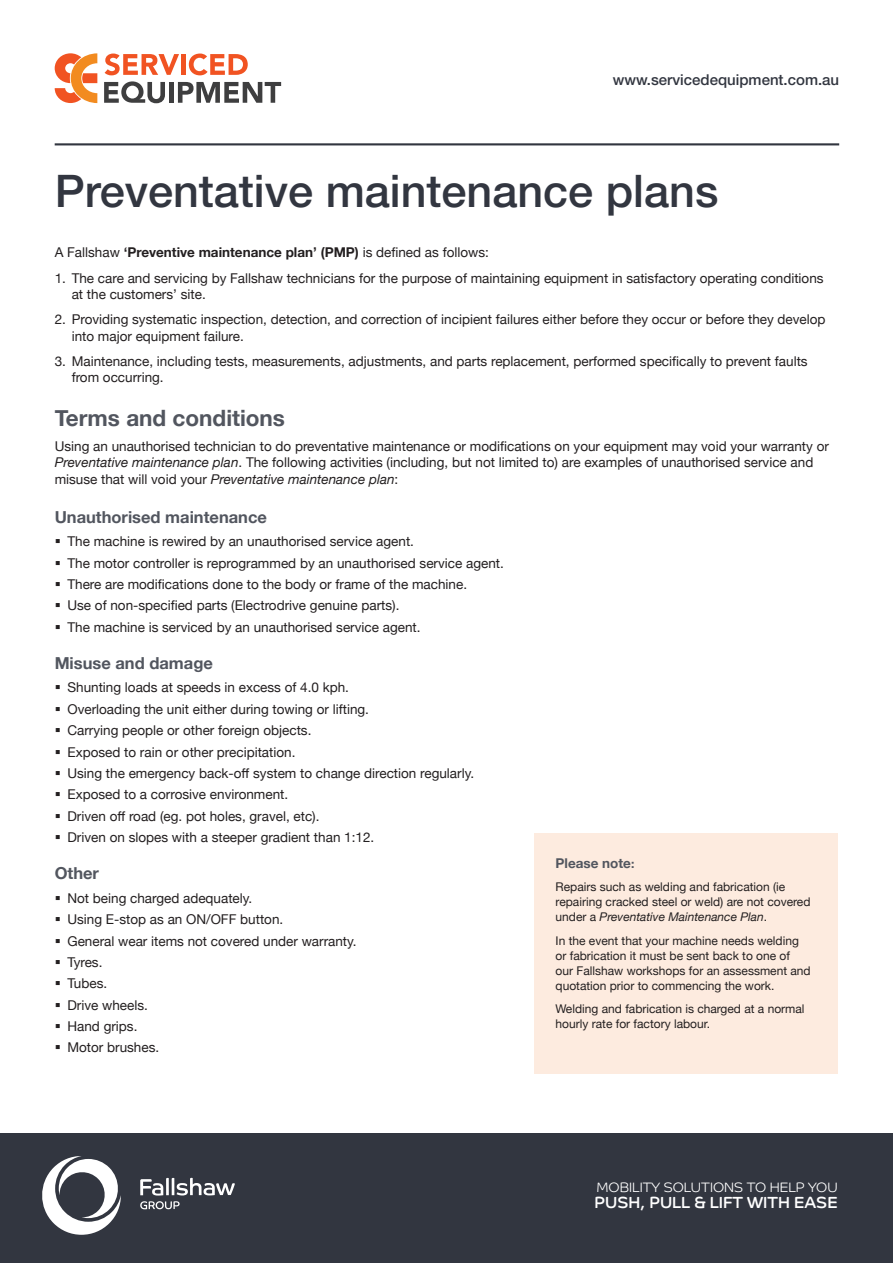
<style>
.page{position:relative;width:893px;height:1263px;background:#fff}
.page>*{position:absolute;margin:0;border:0;box-sizing:border-box;transform-origin:0 0}
.t1{font:500 45px "Helvetica Neue";color:#323640}
.Head_2{font:700 22.5px "Helvetica Neue";color:#52565f}
.Head_3{font:700 16.5px "Helvetica Neue";color:#52565f}
.t2{font:16.2px "Co Headline";color:#fff}
.t3{font:500 15px "Helvetica Neue";color:#323640}
.t4{font:300 13.65px "Co Headline";color:#fff}
.Body{font:13.5px/16.5px "Helvetica Neue";color:#231f20}
.Body-2{font:700 13.5px "Helvetica Neue";color:#231f20}
.Head_3-2{font:700 13.5px "Helvetica Neue";color:#52565f}
.Body-3{font:12px/15px "Helvetica Neue";color:#231f20}
.s1{font-weight:400}
.s2{font-style:italic}
.s3{font-size:12px}
</style>
<div class="page">
<hr style="left:55px;top:143px;width:784px;height:2px;background:#323640">
<svg style="left:105px;top:54px;width:74px;height:21px"></svg>
<div style="left:181px;top:54px;width:5px;height:21px;background:#f15322"></div>
<svg style="left:189px;top:54px;width:59px;height:21px"></svg>
<svg style="left:104px;top:81px;width:61px;height:22px"></svg>
<div style="left:169px;top:82px;width:5px;height:21px;background:#3e3e3f"></div>
<svg style="left:178px;top:82px;width:103px;height:21px"></svg>
<svg style="left:55px;top:53px;width:42px;height:50px"></svg>
<div style="left:0;top:1133px;width:893px;height:130px;background:#323640"></div>
<svg style="left:140px;top:1178px;width:95px;height:17px"></svg>
<svg style="left:140px;top:1201px;width:40px;height:8px"></svg>
<svg style="left:42px;top:1156px;width:79px;height:79px"></svg>
<div style="left:534px;top:833px;width:304px;height:241px;background:#fdebdf"></div>
<p class="t3" style="left:613px;top:67px;width:228px">www.servicedequipment.com.au</p>
<p class="t1" style="left:55px;top:155px;width:665px">Preventative maintenance plans</p>
<p class="Body-2" style="left:55px;top:242px;width:436px"><span class="s1">A Fallshaw</span> ‘Preventive maintenance plan’ (PMP) <span class="s1">is defined as follows:</span></p>
<p class="Body" style="left:72px;top:270px;width:753px;text-indent:-17px">1. The care and servicing by Fallshaw technicians for the purpose of maintaining equipment in satisfactory operating conditions at the customers’ site.</p>
<p class="Body" style="left:72px;top:312px;width:755px;text-indent:-17px">2. Providing systematic inspection, detection, and correction of incipient failures either before they occur or before they develop into major equipment failure.</p>
<p class="Body" style="left:72px;top:353px;width:737px;text-indent:-17px">3. Maintenance, including tests, measurements, adjustments, and parts replacement, performed specifically to prevent faults from occurring.</p>
<p class="Head_2" style="left:55px;top:400px;width:232px">Terms and conditions</p>
<p class="Body" style="left:55px;top:438px;width:776px">Using an unauthorised technician to do preventative maintenance or modifications on your equipment may void your warranty or<br><span class="s2">Preventative maintenance plan</span>. The following activities (including, but not limited to) are examples of unauthorised service and misuse that will void your <span class="s2">Preventative maintenance plan</span>:</p>
<p class="Head_3" style="left:55px;top:504px;width:214px">Unauthorised maintenance</p>
<p class="Body" style="left:55px;top:534px;width:361px">▪ The machine is rewired by an unauthorised service agent.</p>
<p class="Body" style="left:55px;top:555px;width:451px">▪ The motor controller is reprogrammed by an unauthorised service agent.</p>
<p class="Body" style="left:55px;top:577px;width:414px">▪ There are modifications done to the body or frame of the machine.</p>
<p class="Body" style="left:55px;top:598px;width:346px">▪ Use of non-specified parts (Electrodrive genuine parts).</p>
<p class="Body" style="left:55px;top:619px;width:367px">▪ The machine is serviced by an unauthorised service agent.</p>
<p class="Head_3" style="left:55px;top:650px;width:160px">Misuse and damage</p>
<p class="Body" style="left:55px;top:680px;width:296px">▪ Shunting loads at speeds in excess of 4.0 kph.</p>
<p class="Body" style="left:55px;top:702px;width:316px">▪ Overloading the unit either during towing or lifting.</p>
<p class="Body" style="left:55px;top:723px;width:258px">▪ Carrying people or other foreign objects.</p>
<p class="Body" style="left:55px;top:744px;width:242px">▪ Exposed to rain or other precipitation.</p>
<p class="Body" style="left:55px;top:766px;width:421px">▪ Using the emergency back-off system to change direction regularly.</p>
<p class="Body" style="left:55px;top:787px;width:235px">▪ Exposed to a corrosive environment.</p>
<p class="Body" style="left:55px;top:808px;width:266px">▪ Driven off road (eg. pot holes, gravel, etc).</p>
<p class="Body" style="left:55px;top:830px;width:321px">▪ Driven on slopes with a steeper gradient than 1:12.</p>
<p class="Head_3" style="left:55px;top:860px;width:46px">Other</p>
<p class="Body" style="left:55px;top:890px;width:199px">▪ Not being charged adequately.</p>
<p class="Body" style="left:55px;top:912px;width:230px">▪ Using E-stop as an ON/OFF button.</p>
<p class="Body" style="left:55px;top:933px;width:304px">▪ General wear items not covered under warranty.</p>
<p class="Body" style="left:55px;top:955px;width:49px">▪ Tyres.</p>
<p class="Body" style="left:55px;top:976px;width:54px">▪ Tubes.</p>
<p class="Body" style="left:55px;top:997px;width:95px">▪ Drive wheels.</p>
<p class="Body" style="left:55px;top:1019px;width:84px">▪ Hand grips.</p>
<p class="Body" style="left:55px;top:1040px;width:106px">▪ Motor brushes.</p>
<p class="Head_3-2" style="left:556px;top:852px;width:80px">Please note<span class="s3">:</span></p>
<p class="Body-3" style="left:556px;top:880px;width:256px">Repairs such as welding and fabrication (ie repairing cracked steel or weld) are not covered under a <span class="s2">Preventative Maintenance Plan</span>.</p>
<p class="Body-3" style="left:556px;top:934px;width:257px">In the event that your machine needs welding or fabrication it must be sent back to one of<br>our Fallshaw workshops for an assessment and quotation prior to commencing the work.</p>
<p class="Body-3" style="left:556px;top:1002px;width:251px">Welding and fabrication is charged at a normal hourly rate for factory labour.</p>
<p class="t4" style="left:596px;top:1179px;width:243px">MOBILITY SOLUTIONS TO HELP YOU</p>
<p class="t2" style="left:595px;top:1193px;width:245px">PUSH, PULL &amp; LIFT WITH EASE</p>
</div>
